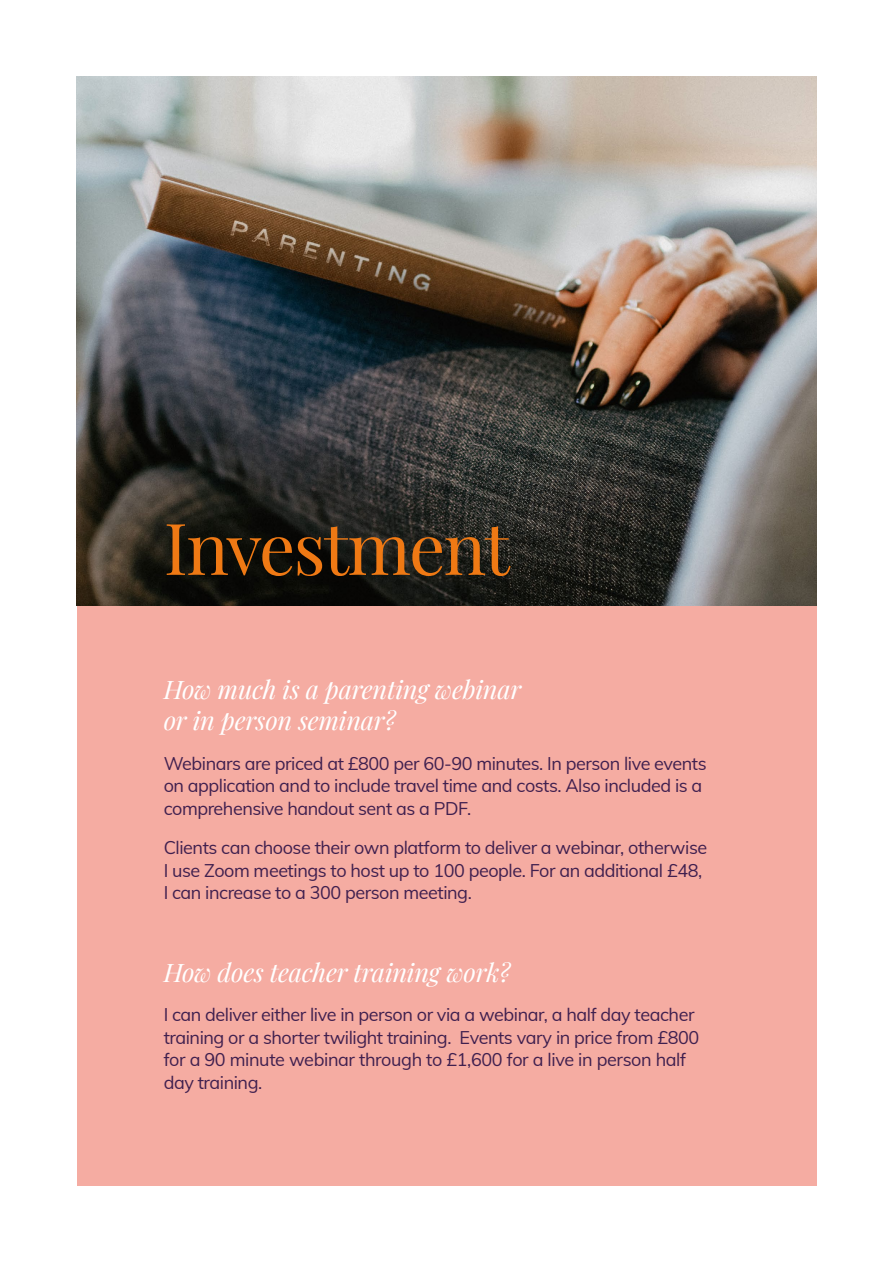
<style>
.page{position:relative;width:893px;height:1263px;background:#fff}
.page>*{position:absolute;margin:0;border:0;box-sizing:border-box;transform-origin:0 0}
.t1{font:71.55px "Playfair Display";letter-spacing:-.025em;color:#ef7914}
.t2{font:italic 25.5px/30.6px "Playfair Display";letter-spacing:-.01em;color:#fff}
.t3{font:18px/22.5px "Mulish";letter-spacing:-.025em;color:#40204f}
</style>
<div class="page">
<div style="left:77px;top:77px;width:739px;height:1109px;background:#f5aca2"></div>
<img style="left:77px;top:77px;width:739px;height:528px">
<h1 class="t1" style="left:164px;top:492px;width:348px">Investment</h1>
<h2 class="t2" style="left:164px;top:672px;width:359px">How much is a parenting webinar or in person seminar?</h2>
<p class="t3" style="left:164px;top:751px;width:544px">Webinars are priced at £800 per 60-90 minutes. In person live events on application and to include travel time and costs. Also included is a comprehensive handout sent as a PDF.</p>
<p class="t3" style="left:164px;top:835px;width:545px">Clients can choose their own platform to deliver a webinar, otherwise<br>I use Zoom meetings to host up to 100 people. For an additional £48,<br>I can increase to a 300 person meeting.</p>
<h2 class="t2" style="left:164px;top:955px;width:348px">How does teacher training work?</h2>
<p class="t3" style="left:164px;top:1002px;width:537px">I can deliver either live in person or via a webinar, a half day teacher training or a shorter twilight training. Events vary in price from £800 for a 90 minute webinar through to £1,600 for a live in person half day training.</p>
</div>
